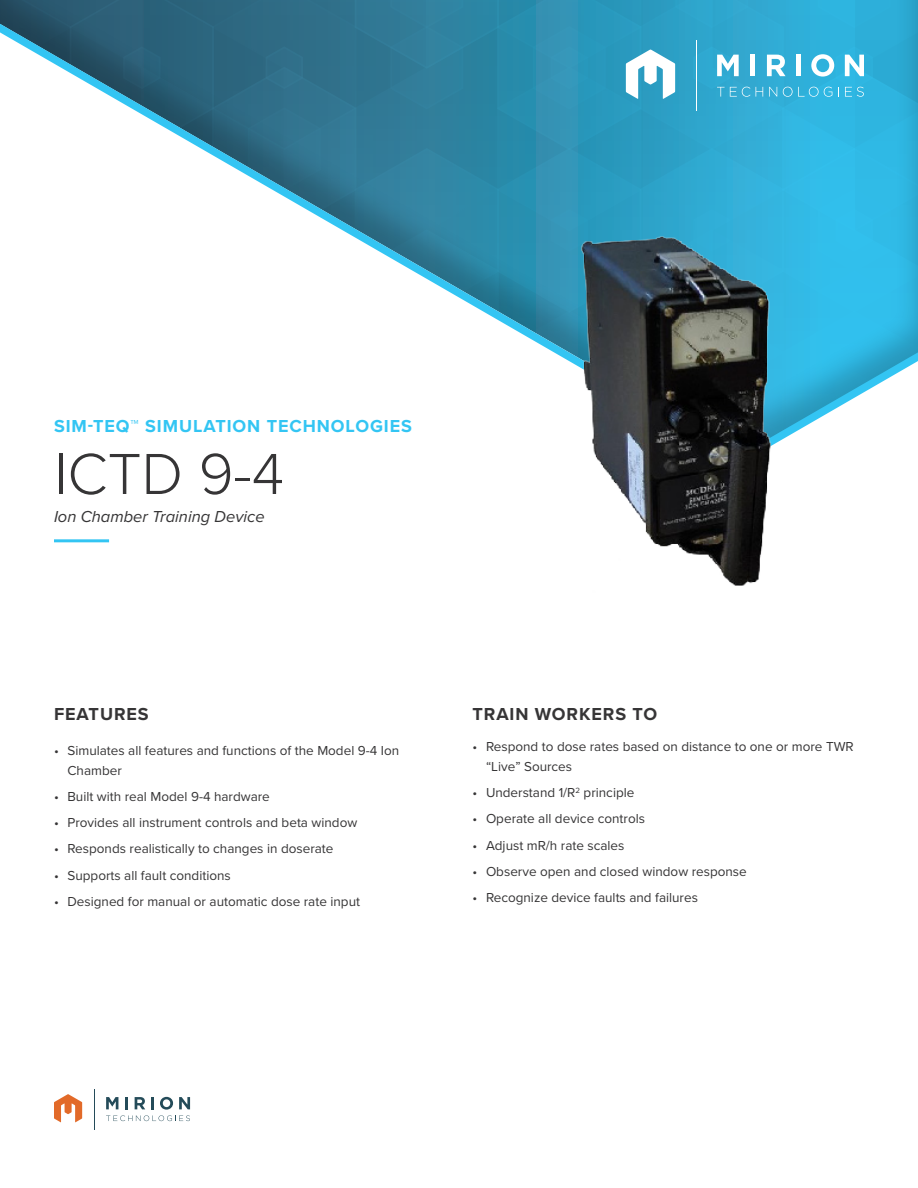
<style>
.page{position:relative;width:918px;height:1188px;background:#fff}
.page>*{position:absolute;margin:0;border:0;box-sizing:border-box;transform-origin:0 0}
.Main_Header{font:300 60px "Proxima Nova";color:#363536}
.Small_Header{font:700 18px "Proxima Nova";letter-spacing:.05em;color:#33c5f3}
.Small_Header-2{font:700 18px "Proxima Nova";letter-spacing:.05em;color:#363536}
.subheader{font:italic 16.5px "Proxima Nova";color:#363536}
.t1{font:13.5px/19.5px "Proxima Nova";color:#363536}
.s1{font-weight:400}
</style>
<div class="page">
<hr style="left:54px;top:539px;width:55px;height:3px;background:#33c5f3">
<hr style="left:94px;top:1089px;width:1px;height:40px;background:#244b59">
<svg style="left:106px;top:1097px;width:84px;height:24px"></svg>
<svg style="left:54px;top:1094px;width:28px;height:28px"></svg>
<svg style="left:0;top:0;width:918px;height:376px"></svg>
<img style="left:528px;top:214px;width:364px;height:372px">
<p class="Small_Header" style="left:54px;top:413px;width:360px">SIM-TEQ<span class="s1">™</span> SIMULATION TECHNOLOGIES</p>
<p class="Main_Header" style="left:54px;top:429px;width:232px">ICTD 9-4</p>
<p class="subheader" style="left:54px;top:504px;width:212px">Ion Chamber Training Device</p>
<p class="Small_Header-2" style="left:54px;top:701px;width:96px">FEATURES</p>
<p class="Small_Header-2" style="left:472px;top:701px;width:186px">TRAIN WORKERS TO</p>
<p class="t1" style="left:68px;top:740px;width:333px;text-indent:-14px">• Simulates all features and functions of the Model 9-4 Ion<br>Chamber</p>
<p class="t1" style="left:54px;top:786px;width:217px">• Built with real Model 9-4 hardware</p>
<p class="t1" style="left:54px;top:812px;width:305px">• Provides all instrument controls and beta window</p>
<p class="t1" style="left:54px;top:838px;width:281px">• Responds realistically to changes in doserate</p>
<p class="t1" style="left:54px;top:865px;width:178px">• Supports all fault conditions</p>
<p class="t1" style="left:54px;top:891px;width:308px">• Designed for manual or automatic dose rate input</p>
<p class="t1" style="left:486px;top:736px;width:369px;text-indent:-14px">• Respond to dose rates based on distance to one or more TWR “Live” Sources</p>
<p class="t1" style="left:472px;top:782px;width:163px">• Understand 1/R<sup>2</sup> principle</p>
<p class="t1" style="left:472px;top:808px;width:174px">• Operate all device controls</p>
<p class="t1" style="left:472px;top:835px;width:154px">• Adjust mR/h rate scales</p>
<p class="t1" style="left:472px;top:861px;width:276px">• Observe open and closed window response</p>
<p class="t1" style="left:472px;top:887px;width:227px">• Recognize device faults and failures</p>
</div>
